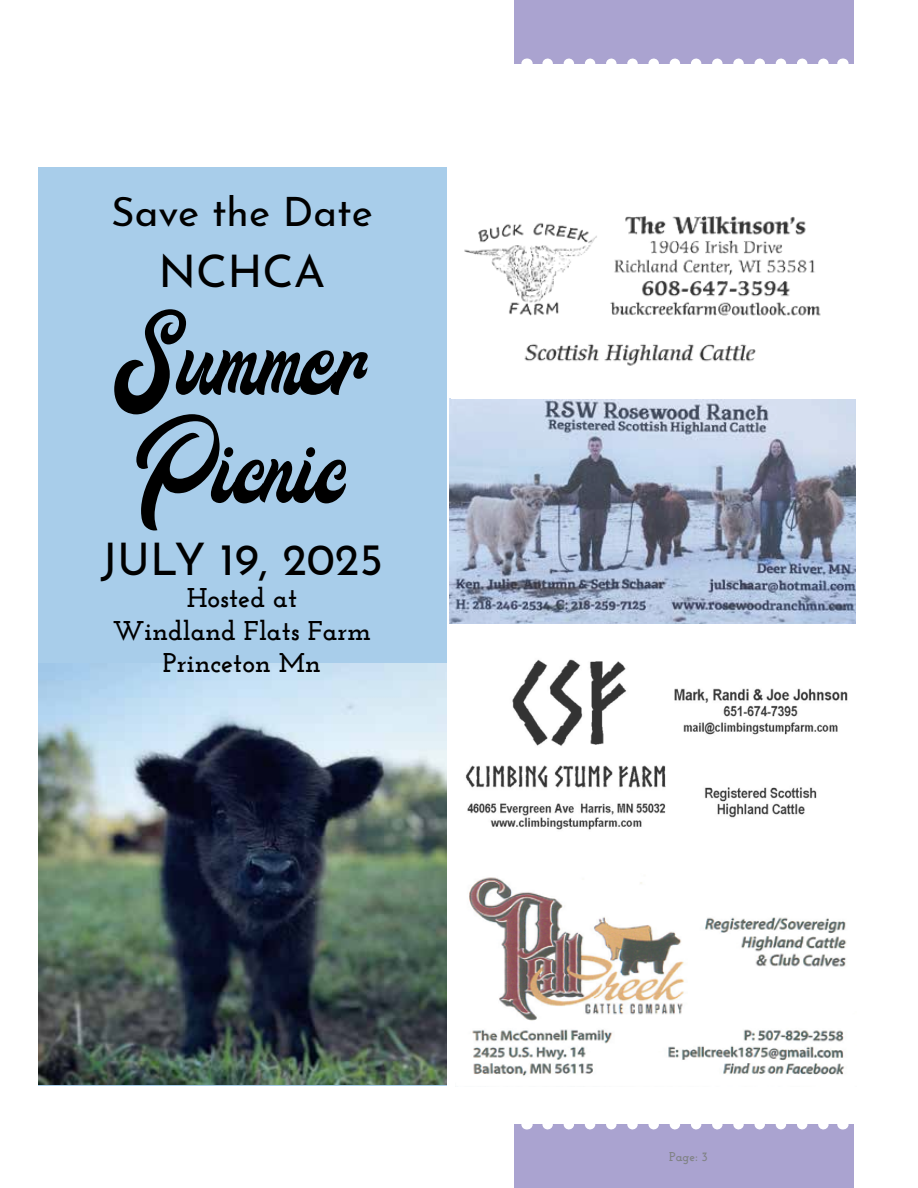
<style>
.page{position:relative;width:918px;height:1188px;background:#fff}
.page>*{position:absolute;margin:0;border:0;box-sizing:border-box;transform-origin:0 0}
.t1{font:90px/108px "Fountainfree";letter-spacing:-.045em;color:#000}
.t2{font:45px "Josefin Sans";color:#000}
.t3{font:40.5px "Josefin Sans";color:#000}
.t4{font:700 27px/32.4px "Josefin Slab";color:#000;text-align:center}
.t5{font:700 12.75px "Josefin Slab";color:#808285}
</style>
<div class="page">
<div style="left:515px;top:0;width:339px;height:64px;background:#aaa3d0"></div>
<div style="left:515px;top:1124px;width:339px;height:64px;background:#aaa3d0"></div>
<div style="left:38px;top:168px;width:408px;height:918px;background:#a8cdea"></div>
<img style="left:38px;top:663px;width:408px;height:421px">
<img style="left:450px;top:399px;width:405px;height:225px">
<img style="left:465px;top:659px;width:383px;height:171px">
<img style="left:469px;top:877px;width:378px;height:199px">
<img style="left:464px;top:216px;width:357px;height:150px">
<svg style="left:548px;top:59px;width:281px;height:5px"></svg>
<svg style="left:548px;top:1124px;width:281px;height:5px"></svg>
<h3 class="t3" style="left:111px;top:178px;width:263px">Save the Date</h3>
<h2 class="t2" style="left:158px;top:234px;width:168px">NCHCA</h2>
<h1 class="t1" style="left:114px;top:315px;width:257px">Summer<br>Picnic</h1>
<h2 class="t2" style="left:101px;top:522px;width:284px">JULY 19, 2025</h2>
<p class="t4" style="left:113px;top:582px;width:260px">Hosted at<br>Windland Flats Farm<br>Princeton Mn</p>
<p class="t5" style="left:669px;top:1149px;width:40px">Page: 3</p>
</div>
